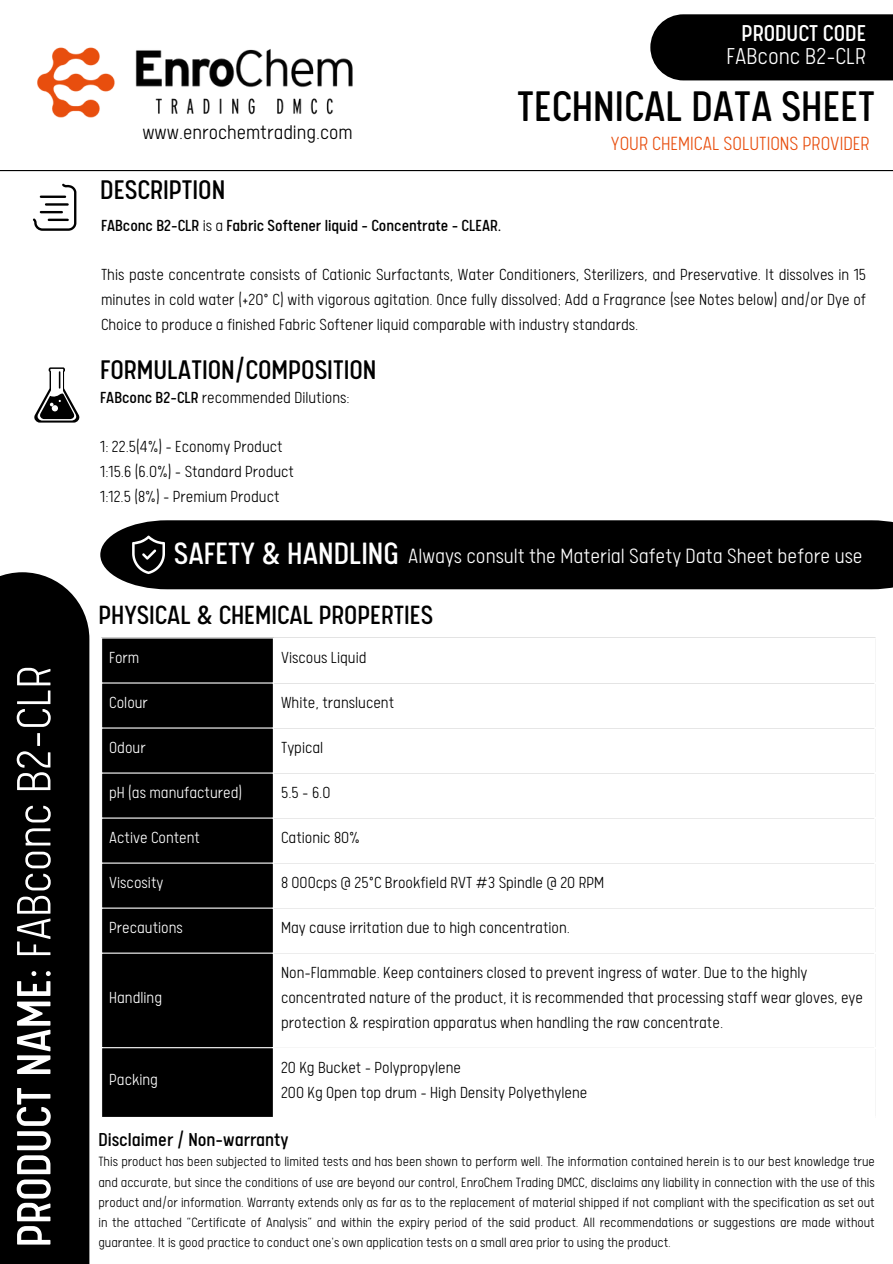
<style>
.page{position:relative;width:893px;height:1264px;background:#fff}
.page>*{position:absolute;margin:0;border:0;box-sizing:border-box;transform-origin:0 0}
.t1{font:300 54px "Calps";color:#fff}
.t2{font:48px "Calps";color:#000}
.t3{font:34.65px "Calps";color:#fff}
.t4{font:30.3px "Calps";color:#000}
.t5{font:29.55px "Calps";color:#000}
.t6{font:300 25.8px/23.7px "Calps";color:#fff;text-align:center}
.t7{font:300 23.25px "Calps";color:#fff}
.t8{font:300 22.35px "Calps";color:#000}
.t9{font:300 21.45px "Calps";color:#e84e0e}
.t10{font:21px "Calps";color:#000}
.t11{font:300 18px/24.8px "Calps";color:#000;text-align:justify}
.t12{font:300 18px "Calps";color:#fff}
.t13{font:18px "Calps";color:#000}
.t14{font:300 15px/20.2px "Calps";color:#000;text-align:justify}
.s1{font-weight:400}
.s2{font-weight:300}
</style>
<div class="page">
<hr style="left:0;top:170px;width:892px;height:1px;background:#000">
<div style="left:0;top:572px;width:89px;height:691px;background:#000"></div>
<div style="left:100px;top:520px;width:792px;height:69px;background:#000"></div>
<div style="left:650px;top:14px;width:242px;height:66px;background:#000"></div>
<svg style="left:33px;top:183px;width:44px;height:48px"></svg>
<svg style="left:34px;top:367px;width:46px;height:55px"></svg>
<svg style="left:132px;top:535px;width:33px;height:39px"></svg>
<img style="left:37px;top:47px;width:78px;height:71px">
<img style="left:135px;top:49px;width:217px;height:66px">
<div style="left:102px;top:638px;width:171px;height:478px;background:#000"></div>
<hr style="left:101px;top:682px;width:774px;height:1px;background:#fff">
<hr style="left:101px;top:727px;width:774px;height:1px;background:#fff">
<hr style="left:101px;top:772px;width:774px;height:1px;background:#fff">
<hr style="left:101px;top:817px;width:774px;height:1px;background:#fff">
<hr style="left:101px;top:862px;width:774px;height:1px;background:#fff">
<hr style="left:101px;top:907px;width:774px;height:1px;background:#fff">
<hr style="left:101px;top:952px;width:774px;height:1px;background:#fff">
<hr style="left:101px;top:1047px;width:774px;height:1px;background:#fff">
<p class="t1" style="left:11px;top:1247px;width:583px;rotate:-90deg"><span class="s1">PRODUCT NAME:</span> FABconc B2-CLR</p>
<h2 class="t6" style="left:726px;top:25px;width:141px"><span class="s1">PRODUCT CODE<br></span>FABconc B2-CLR</h2>
<h3 class="t8" style="left:142px;top:123px;width:212px">www.enrochemtrading.com</h3>
<p class="t2" style="left:517px;top:87px;width:359px">TECHNICAL DATA SHEET</p>
<p class="t9" style="left:611px;top:134px;width:260px">YOUR CHEMICAL SOLUTIONS PROVIDER</p>
<p class="t4" style="left:100px;top:177px;width:126px">DESCRIPTION</p>
<h1 class="t13" style="left:101px;top:217px;width:402px">FABconc B2-CLR <span class="s2">is a</span> Fabric Softener liquid – Concentrate - CLEAR.</h1>
<h4 class="t11" style="left:101px;top:265px;width:766px">This paste concentrate consists of Cationic Surfactants, Water Conditioners, Sterilizers, and Preservative. It dissolves in 15 minutes in cold water (+20° C) with vigorous agitation. Once fully dissolved; Add a Fragrance (see Notes below) and/or Dye of Choice to produce a finished Fabric Softener liquid comparable with industry standards.</h4>
<p class="t4" style="left:100px;top:357px;width:278px">FORMULATION/COMPOSITION</p>
<p class="t11" style="left:100px;top:387px;width:251px"><span class="s1">FABconc B2-CLR</span> recommended Dilutions:</p>
<p class="t11" style="left:100px;top:437px;width:184px">1: 22.5(4%) - Economy Product</p>
<p class="t11" style="left:100px;top:461px;width:195px">1:15.6 (6.0%) – Standard Product</p>
<h5 class="t11" style="left:100px;top:486px;width:181px">1:12.5 (8%) - Premium Product</h5>
<h4 class="t3" style="left:174px;top:539px;width:226px">SAFETY &amp; HANDLING</h4>
<p class="t7" style="left:408px;top:546px;width:456px">Always consult the Material Safety Data Sheet before use</p>
<p class="t5" style="left:98px;top:602px;width:336px">PHYSICAL &amp; CHEMICAL PROPERTIES</p>
<h4 class="t12" style="left:109px;top:650px;width:32px">Form</h4>
<p class="t11" style="left:281px;top:648px;width:87px">Viscous Liquid</p>
<p class="t12" style="left:109px;top:695px;width:40px">Colour</p>
<p class="t11" style="left:281px;top:693px;width:115px">White, translucent</p>
<p class="t12" style="left:109px;top:740px;width:38px">Odour</p>
<p class="t11" style="left:281px;top:738px;width:44px">Typical</p>
<p class="t12" style="left:109px;top:785px;width:134px">pH (as manufactured)</p>
<p class="t11" style="left:281px;top:783px;width:51px">5.5 – 6.0</p>
<p class="t12" style="left:109px;top:830px;width:92px">Active Content</p>
<p class="t11" style="left:281px;top:828px;width:80px">Cationic 80%</p>
<p class="t12" style="left:109px;top:875px;width:56px">Viscosity</p>
<p class="t11" style="left:281px;top:873px;width:324px">8 000cps @ 25°C Brookfield RVT #3 Spindle @ 20 RPM</p>
<p class="t12" style="left:109px;top:920px;width:75px">Precautions</p>
<p class="t11" style="left:281px;top:918px;width:290px">May cause irritation due to high concentration.</p>
<p class="t12" style="left:109px;top:990px;width:54px">Handling</p>
<p class="t12" style="left:109px;top:1072px;width:50px">Packing</p>
<p class="t11" style="left:281px;top:963px;width:583px;text-align:left">Non-Flammable. Keep containers closed to prevent ingress of water. Due to the highly concentrated nature of the product, it is recommended that processing staff wear gloves, eye protection &amp; respiration apparatus when handling the raw concentrate.</p>
<p class="t11" style="left:281px;top:1057px;width:181px">20 Kg Bucket - Polypropylene</p>
<p class="t11" style="left:281px;top:1082px;width:308px">200 Kg Open top drum – High Density Polyethylene</p>
<h6 class="t10" style="left:98px;top:1131px;width:192px">Disclaimer / Non-warranty</h6>
<p class="t14" style="left:98px;top:1153px;width:778px">This product has been subjected to limited tests and has been shown to perform well. The information contained herein is to our best knowledge true and accurate, but since the conditions of use are beyond our control, EnroChem Trading DMCC, disclaims any liability in connection with the use of this product and/or information. Warranty extends only as far as to the replacement of material shipped if not compliant with the specification as set out in the attached “Certificate of Analysis” and within the expiry period of the said product. All recommendations or suggestions are made without guarantee. It is good practice to conduct one's own application tests on a small area prior to using the product.</p>
</div>
